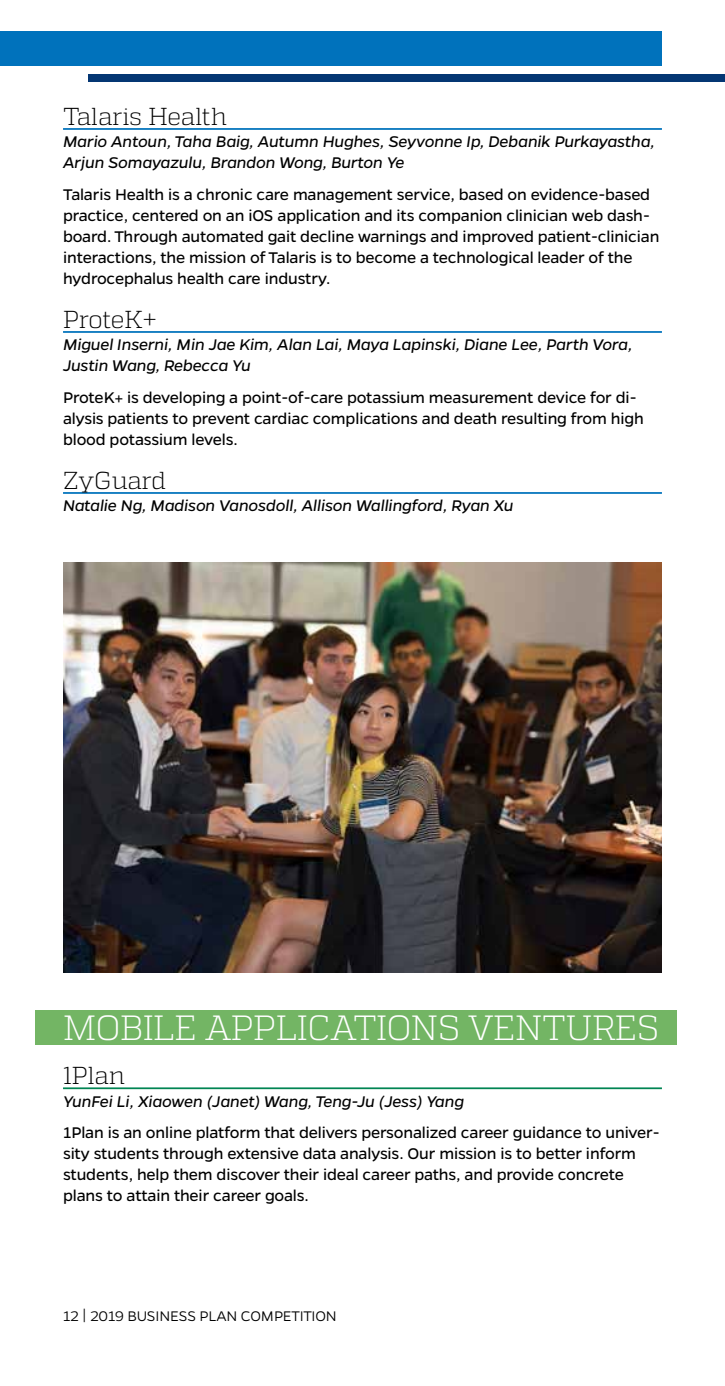
<style>
.page{position:relative;width:725px;height:1386px;background:#fff}
.page>*{position:absolute;margin:0;border:0;box-sizing:border-box;transform-origin:0 0}
.t1{font:300 35px "Quadon";letter-spacing:-.02em;color:#fff}
.t2{font:300 24.5px "Quadon";letter-spacing:-.01em;color:#000}
.t3{font:17.5px/21px "Gentona";letter-spacing:-.01em;color:#000}
.t4{font:italic 17.5px/21px "Gentona";letter-spacing:-.01em;color:#000}
.t5{font:300 15.75px "Gentona";letter-spacing:-.01em;color:#000}
</style>
<div class="page">
<div style="left:0;top:32px;width:662px;height:34px;background:#0072bc"></div>
<div style="left:88px;top:75px;width:636px;height:7px;background:#043673"></div>
<div style="left:35px;top:1010px;width:641px;height:34px;background:#73b564"></div>
<hr style="left:63px;top:128px;width:599px;height:2px;background:#0072bc">
<hr style="left:63px;top:331px;width:599px;height:2px;background:#0072bc">
<hr style="left:63px;top:492px;width:599px;height:2px;background:#0072bc">
<img style="left:63px;top:563px;width:599px;height:410px">
<hr style="left:63px;top:1087px;width:599px;height:2px;background:#008453">
<h2 class="t2" style="left:63px;top:102px;width:165px">Talaris Health</h2>
<p class="t4" style="left:63px;top:131px;width:593px">Mario Antoun, Taha Baig, Autumn Hughes, Seyvonne Ip, Debanik Purkayastha,<br>Arjun Somayazulu, Brandon Wong, Burton Ye</p>
<p class="t3" style="left:63px;top:184px;width:598px">Talaris Health is a chronic care management service, based on evidence-based practice, centered on an iOS application and its companion clinician web dash&shy;board. Through automated gait decline warnings and improved patient-clinician interactions, the mission of Talaris is to become a technological leader of the hydrocephalus health care industry.</p>
<h2 class="t2" style="left:63px;top:305px;width:96px">ProteK+</h2>
<p class="t4" style="left:63px;top:334px;width:571px">Miguel Inserni, Min Jae Kim, Alan Lai, Maya Lapinski, Diane Lee, Parth Vora,<br>Justin Wang, Rebecca Yu</p>
<p class="t3" style="left:63px;top:387px;width:582px">ProteK+ is developing a point-of-care potassium measurement device for di&shy;alysis patients to prevent cardiac complications and death resulting from high blood potassium levels.</p>
<h2 class="t2" style="left:63px;top:466px;width:104px">ZyGuard</h2>
<p class="t4" style="left:63px;top:495px;width:452px">Natalie Ng, Madison Vanosdoll, Allison Wallingford, Ryan Xu</p>
<h1 class="t1" style="left:63px;top:1008px;width:598px">MOBILE APPLICATIONS VENTURES</h1>
<h2 class="t2" style="left:63px;top:1062px;width:63px">1Plan</h2>
<p class="t4" style="left:63px;top:1090px;width:402px">YunFei Li, Xiaowen (Janet) Wang, Teng-Ju (Jess) Yang</p>
<p class="t3" style="left:63px;top:1122px;width:598px">1Plan is an online platform that delivers personalized career guidance to univer&shy;sity students through extensive data analysis. Our mission is to better inform students, help them discover their ideal career paths, and provide concrete plans to attain their career goals.</p>
<p class="t5" style="left:63px;top:1307px;width:275px">12 | 2019 BUSINESS PLAN COMPETITION</p>
</div>
